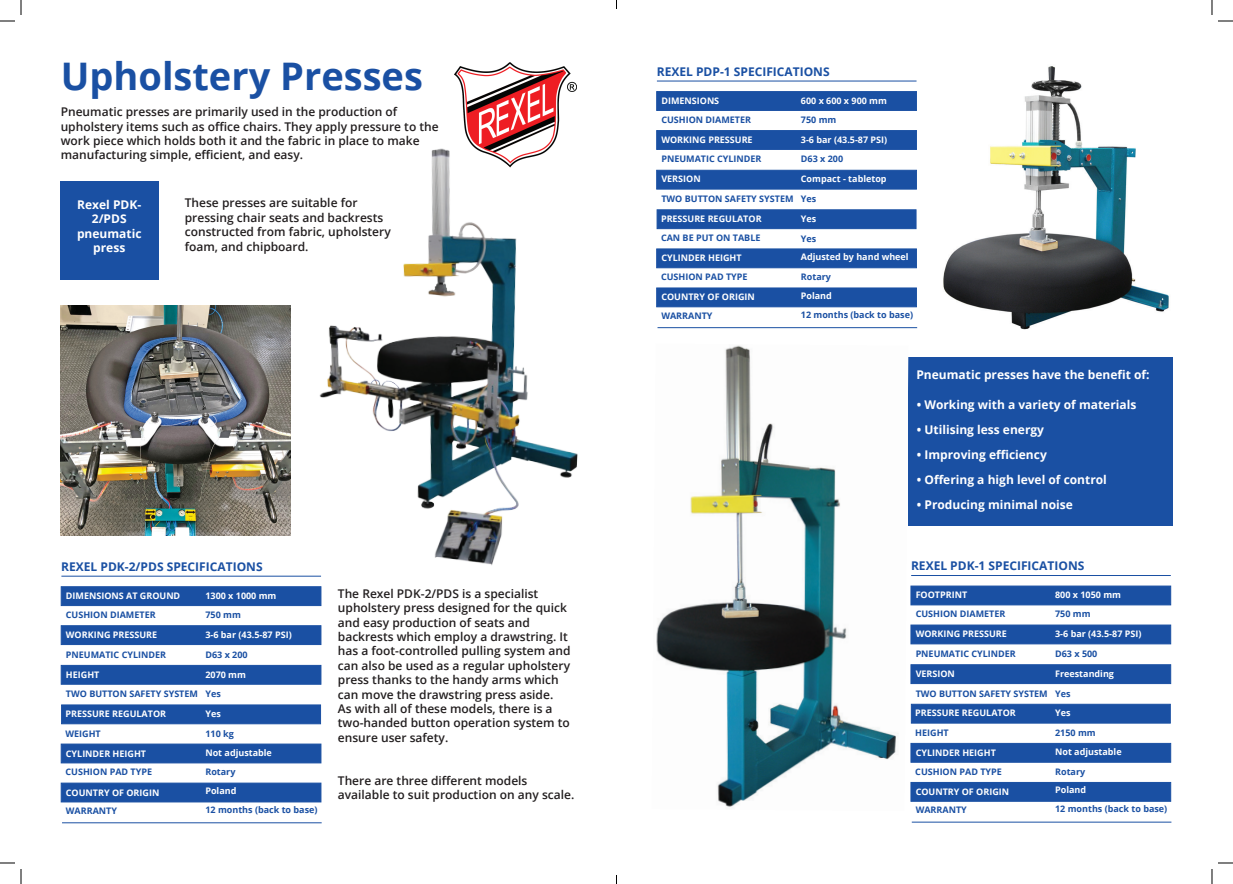
<style>
.page{position:relative;width:1233px;height:884px;background:#fff}
.page>*{position:absolute;margin:0;border:0;box-sizing:border-box;transform-origin:0 0}
.t1{font:700 38px "Open Sans";color:#1a50a3}
.t2{font:600 12px/14.4px "Open Sans";color:#231f20}
.t3{font:700 12px/14.4px "Open Sans";color:#fff;text-align:center}
.t4{font:700 12px "Open Sans";color:#1a50a3}
.t5{font:700 9px "Open Sans";color:#fff}
.t6{font:700 9px "Open Sans";color:#1a50a3}
</style>
<div class="page">
<div style="left:908px;top:357px;width:264px;height:169px;background:#1a50a3"></div>
<img style="left:656px;top:345px;width:242px;height:462px">
<hr style="left:657px;top:81px;width:259px;height:1px;background:#1a50a3">
<div style="left:656px;top:91px;width:261px;height:20px;background:#1a50a3;border:1px solid #1a50a3"></div>
<div style="left:656px;top:130px;width:261px;height:20px;background:#1a50a3"></div>
<div style="left:656px;top:170px;width:261px;height:20px;background:#1a50a3;border:1px solid #1a50a3"></div>
<div style="left:656px;top:209px;width:260px;height:20px;background:#1a50a3;border:1px solid #1a50a3"></div>
<div style="left:656px;top:248px;width:261px;height:20px;background:#1a50a3;border:1px solid #1a50a3"></div>
<div style="left:656px;top:287px;width:261px;height:20px;background:#1a50a3;border:1px solid #1a50a3"></div>
<hr style="left:657px;top:327px;width:260px;height:1px;background:#1a50a3">
<img style="left:455px;top:62px;width:122px;height:77px">
<img style="left:319px;top:139px;width:259px;height:427px">
<hr style="left:61px;top:576px;width:260px;height:1px;background:#1a50a3">
<div style="left:61px;top:586px;width:260px;height:20px;background:#1a50a3;border:1px solid #1a50a3"></div>
<div style="left:61px;top:625px;width:260px;height:20px;background:#1a50a3;border:1px solid #1a50a3"></div>
<div style="left:61px;top:665px;width:260px;height:20px;background:#1a50a3;border:1px solid #1a50a3"></div>
<div style="left:61px;top:704px;width:260px;height:20px;background:#1a50a3;border:1px solid #1a50a3"></div>
<div style="left:61px;top:743px;width:260px;height:20px;background:#1a50a3;border:1px solid #1a50a3"></div>
<div style="left:61px;top:783px;width:260px;height:19px;background:#1a50a3"></div>
<hr style="left:62px;top:822px;width:260px;height:1px;background:#1a50a3">
<div style="left:61px;top:181px;width:98px;height:99px;background:#1a50a3"></div>
<img style="left:943px;top:66px;width:226px;height:264px">
<img style="left:61px;top:306px;width:230px;height:230px">
<hr style="left:911px;top:575px;width:259px;height:1px;background:#1a50a3">
<div style="left:910px;top:585px;width:261px;height:20px;background:#1a50a3;border:1px solid #1a50a3"></div>
<div style="left:910px;top:624px;width:261px;height:20px;background:#1a50a3;border:1px solid #1a50a3"></div>
<div style="left:910px;top:664px;width:261px;height:20px;background:#1a50a3;border:1px solid #1a50a3"></div>
<div style="left:911px;top:704px;width:259px;height:20px;background:#1a50a3;border:1px solid #1a50a3"></div>
<div style="left:910px;top:743px;width:261px;height:20px;background:#1a50a3;border:1px solid #1a50a3"></div>
<div style="left:910px;top:782px;width:261px;height:20px;background:#1a50a3;border:1px solid #1a50a3"></div>
<hr style="left:911px;top:822px;width:260px;height:1px;background:#1a50a3">
<svg style="left:1218px;top:20px;width:15px;height:2px"></svg>
<svg style="left:1218px;top:862px;width:15px;height:2px"></svg>
<svg style="left:0;top:0;width:22px;height:22px"></svg>
<svg style="left:0;top:862px;width:22px;height:22px"></svg>
<svg style="left:1211px;top:0;width:1px;height:15px"></svg>
<svg style="left:1211px;top:869px;width:1px;height:15px"></svg>
<h1 class="t1" style="left:61px;top:49px;width:364px">Upholstery Presses</h1>
<p class="t4" style="left:657px;top:63px;width:174px">REXEL PDP-1 SPECIFICATIONS</p>
<p class="t5" style="left:661px;top:133px;width:93px">WORKING PRESSURE</p>
<p class="t5" style="left:661px;top:94px;width:59px">DIMENSIONS</p>
<p class="t5" style="left:801px;top:94px;width:88px">600 x 600 x 900 mm</p>
<p class="t6" style="left:801px;top:113px;width:37px">750 mm</p>
<p class="t5" style="left:801px;top:133px;width:88px">3-6 bar (43.5-87 PSI)</p>
<p class="t6" style="left:801px;top:153px;width:44px">D63 x 200</p>
<p class="t5" style="left:801px;top:173px;width:87px">Compact - tabletop</p>
<p class="t6" style="left:801px;top:193px;width:17px">Yes</p>
<p class="t5" style="left:801px;top:212px;width:17px">Yes</p>
<p class="t6" style="left:801px;top:232px;width:17px">Yes</p>
<p class="t5" style="left:801px;top:251px;width:109px">Adjusted by hand wheel</p>
<p class="t6" style="left:801px;top:270px;width:32px">Rotary</p>
<p class="t5" style="left:801px;top:289px;width:33px">Poland</p>
<p class="t6" style="left:801px;top:308px;width:114px">12 months (back to base)</p>
<p class="t2" style="left:61px;top:104px;width:379px">Pneumatic presses are primarily used in the production of upholstery items such as office chairs. They apply pressure to the work piece which holds both it and the fabric in place to make manufacturing simple, efficient, and easy.</p>
<p class="t6" style="left:661px;top:113px;width:91px">CUSHION DIAMETER</p>
<p class="t6" style="left:661px;top:153px;width:102px">PNEUMATIC CYLINDER</p>
<p class="t6" style="left:661px;top:193px;width:134px">TWO BUTTON SAFETY SYSTEM</p>
<p class="t6" style="left:661px;top:232px;width:101px">CAN BE PUT ON TABLE</p>
<p class="t6" style="left:661px;top:270px;width:88px">CUSHION PAD TYPE</p>
<p class="t6" style="left:661px;top:309px;width:53px">WARRANTY</p>
<p class="t5" style="left:661px;top:173px;width:41px">VERSION</p>
<p class="t5" style="left:661px;top:212px;width:102px">PRESSURE REGULATOR</p>
<p class="t5" style="left:661px;top:252px;width:82px">CYLINDER HEIGHT</p>
<p class="t5" style="left:661px;top:291px;width:95px">COUNTRY OF ORIGIN</p>
<p class="t2" style="left:185px;top:195px;width:207px">These presses are suitable for pressing chair seats and backrests constructed from fabric, upholstery foam, and chipboard.</p>
<p class="t3" style="left:77px;top:197px;width:66px">Rexel PDK-<br>2/PDS pneumatic press</p>
<p class="t3" style="left:916px;top:368px;width:235px">Pneumatic presses have the benefit of:</p>
<p class="t3" style="left:917px;top:397px;width:221px">• Working with a variety of materials</p>
<p class="t3" style="left:917px;top:422px;width:129px">• Utilising less energy</p>
<p class="t3" style="left:917px;top:447px;width:131px">• Improving efficiency</p>
<p class="t3" style="left:917px;top:472px;width:192px">• Offering a high level of control</p>
<p class="t3" style="left:917px;top:498px;width:157px">• Producing minimal noise</p>
<p class="t4" style="left:61px;top:558px;width:203px">REXEL PDK-2/PDS SPECIFICATIONS</p>
<p class="t4" style="left:911px;top:557px;width:175px">REXEL PDK-1 SPECIFICATIONS</p>
<p class="t5" style="left:66px;top:589px;width:116px">DIMENSIONS AT GROUND</p>
<p class="t6" style="left:66px;top:608px;width:91px">CUSHION DIAMETER</p>
<p class="t6" style="left:66px;top:648px;width:102px">PNEUMATIC CYLINDER</p>
<p class="t6" style="left:66px;top:688px;width:134px">TWO BUTTON SAFETY SYSTEM</p>
<p class="t6" style="left:66px;top:727px;width:37px">WEIGHT</p>
<p class="t6" style="left:66px;top:766px;width:88px">CUSHION PAD TYPE</p>
<p class="t6" style="left:66px;top:804px;width:53px">WARRANTY</p>
<p class="t5" style="left:66px;top:628px;width:93px">WORKING PRESSURE</p>
<p class="t5" style="left:66px;top:668px;width:35px">HEIGHT</p>
<p class="t5" style="left:66px;top:707px;width:102px">PRESSURE REGULATOR</p>
<p class="t5" style="left:66px;top:747px;width:82px">CYLINDER HEIGHT</p>
<p class="t5" style="left:66px;top:786px;width:95px">COUNTRY OF ORIGIN</p>
<p class="t5" style="left:205px;top:589px;width:73px">1300 x 1000 mm</p>
<p class="t6" style="left:205px;top:608px;width:37px">750 mm</p>
<p class="t5" style="left:205px;top:628px;width:88px">3-6 bar (43.5-87 PSI)</p>
<p class="t6" style="left:205px;top:648px;width:44px">D63 x 200</p>
<p class="t5" style="left:205px;top:668px;width:42px">2070 mm</p>
<p class="t6" style="left:205px;top:688px;width:17px">Yes</p>
<p class="t5" style="left:205px;top:707px;width:17px">Yes</p>
<p class="t6" style="left:205px;top:727px;width:30px">110 kg</p>
<p class="t5" style="left:205px;top:746px;width:68px">Not adjustable</p>
<p class="t6" style="left:205px;top:765px;width:32px">Rotary</p>
<p class="t5" style="left:205px;top:784px;width:33px">Poland</p>
<p class="t6" style="left:205px;top:803px;width:114px">12 months (back to base)</p>
<p class="t2" style="left:338px;top:586px;width:234px">The Rexel PDK-2/PDS is a specialist upholstery press designed for the quick and easy production of seats and backrests which employ a drawstring. It has a foot-controlled pulling system and can also be used as a regular upholstery press thanks to the handy arms which can move the drawstring press aside.<br>As with all of these models, there is a two-handed button operation system to ensure user safety.</p>
<p class="t2" style="left:338px;top:773px;width:238px">There are three different models available to suit production on any scale.</p>
<p class="t5" style="left:915px;top:588px;width:53px">FOOTPRINT</p>
<p class="t6" style="left:915px;top:607px;width:91px">CUSHION DIAMETER</p>
<p class="t6" style="left:915px;top:647px;width:102px">PNEUMATIC CYLINDER</p>
<p class="t6" style="left:915px;top:687px;width:134px">TWO BUTTON SAFETY SYSTEM</p>
<p class="t6" style="left:915px;top:726px;width:35px">HEIGHT</p>
<p class="t6" style="left:915px;top:765px;width:88px">CUSHION PAD TYPE</p>
<p class="t6" style="left:915px;top:804px;width:53px">WARRANTY</p>
<p class="t5" style="left:915px;top:627px;width:93px">WORKING PRESSURE</p>
<p class="t5" style="left:915px;top:667px;width:41px">VERSION</p>
<p class="t5" style="left:915px;top:706px;width:102px">PRESSURE REGULATOR</p>
<p class="t5" style="left:915px;top:746px;width:82px">CYLINDER HEIGHT</p>
<p class="t5" style="left:915px;top:785px;width:95px">COUNTRY OF ORIGIN</p>
<p class="t5" style="left:1055px;top:588px;width:67px">800 x 1050 mm</p>
<p class="t6" style="left:1055px;top:607px;width:37px">750 mm</p>
<p class="t5" style="left:1055px;top:627px;width:88px">3-6 bar (43.5-87 PSI)</p>
<p class="t6" style="left:1055px;top:647px;width:44px">D63 x 500</p>
<p class="t5" style="left:1055px;top:667px;width:60px">Freestanding</p>
<p class="t6" style="left:1055px;top:687px;width:17px">Yes</p>
<p class="t5" style="left:1055px;top:706px;width:17px">Yes</p>
<p class="t6" style="left:1055px;top:727px;width:42px">2150 mm</p>
<p class="t5" style="left:1055px;top:745px;width:68px">Not adjustable</p>
<p class="t6" style="left:1055px;top:765px;width:32px">Rotary</p>
<p class="t5" style="left:1055px;top:784px;width:33px">Poland</p>
<p class="t6" style="left:1055px;top:803px;width:114px">12 months (back to base)</p>
</div>
